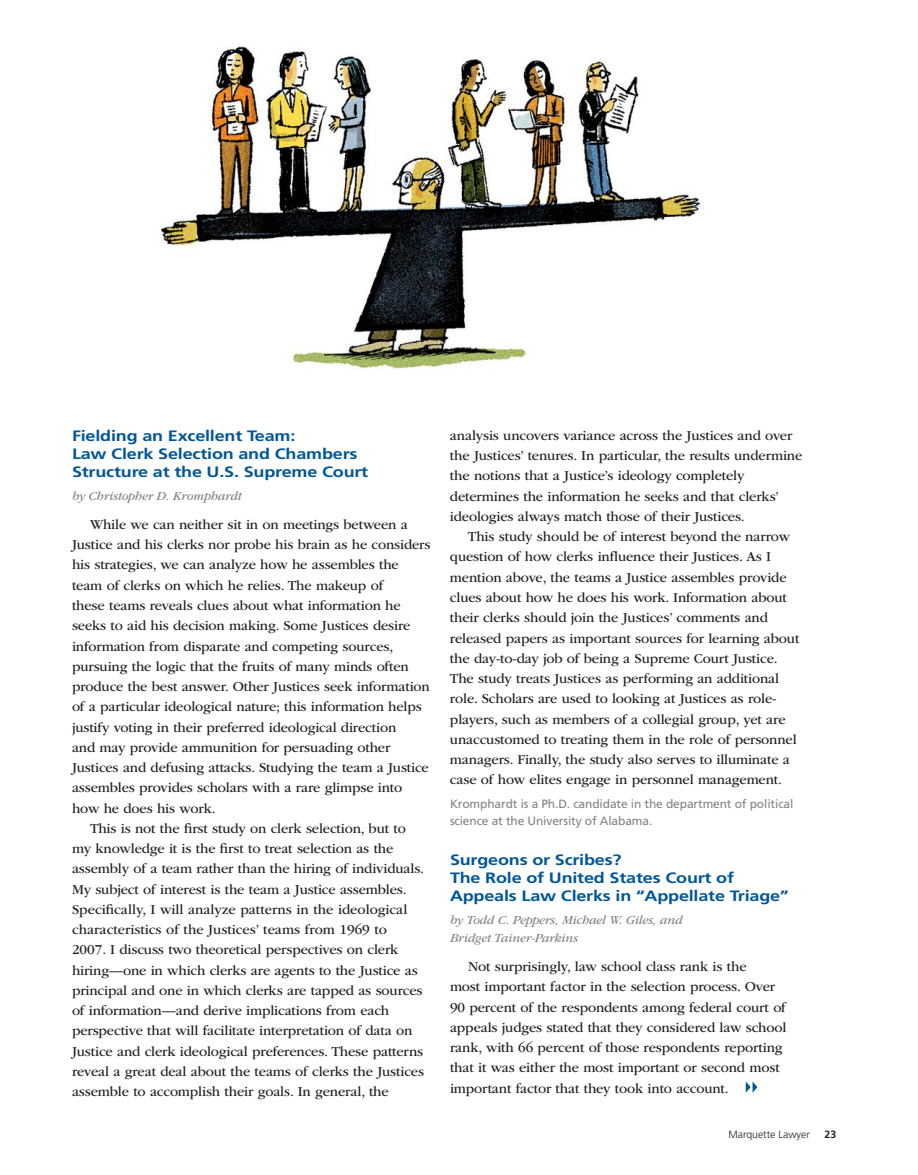
<style>
.page{position:relative;width:918px;height:1175px;background:#fff}
.page>*{position:absolute;margin:0;border:0;box-sizing:border-box;transform-origin:0 0}
.Subhead_F_11{font:700 15px/18px "Frutiger LT Std";letter-spacing:-.01em;color:#015698;scale:1.2 1}
.Body_GB{font:14.25px/20.2px "ITC Garamond Std";letter-spacing:-.01em;color:#231f20}
.by_line{font:italic 12.75px/18px "ITC Garamond Std";letter-spacing:-.01em;color:#808285}
.attribution_grey{font:12px/16.5px "Frutiger LT Std";letter-spacing:-.01em;color:#808285}
.Page_number_right{font:300 10.5px "Frutiger LT Std";color:#231f20}
.Page_number_right-2{font:700 10.5px "Frutiger LT Std";color:#231f20}
</style>
<div class="page">
<img style="left:160px;top:46px;width:541px;height:324px">
<svg style="left:746px;top:1081px;width:11px;height:11px"></svg>
<p class="Subhead_F_11" style="left:72px;top:427px;width:248px">Fielding an Excellent Team:<br>Law Clerk Selection and Chambers<br>Structure at the U.S. Supreme Court</p>
<p class="by_line" style="left:72px;top:487px;width:171px">by Christopher D. Kromphardt</p>
<p class="Body_GB" style="left:72px;top:514px;width:360px;text-indent:18px">While we can neither sit in on meetings between a Justice and his clerks nor probe his brain as he considers his strategies, we can analyze how he assembles the team of clerks on which he relies. The makeup of<br>these teams reveals clues about what information he seeks to aid his decision making. Some Justices desire information from disparate and competing sources, pursuing the logic that the fruits of many minds often produce the best answer. Other Justices seek information of a particular ideological nature; this information helps justify voting in their preferred ideological direction<br>and may provide ammunition for persuading other Justices and defusing attacks. Studying the team a Justice assembles provides scholars with a rare glimpse into how he does his work.</p>
<p class="Body_GB" style="left:72px;top:818px;width:354px;text-indent:18px">This is not the first study on clerk selection, but to my knowledge it is the first to treat selection as the assembly of a team rather than the hiring of individuals.<br>My subject of interest is the team a Justice assembles.<br>Specifically, I will analyze patterns in the ideological characteristics of the Justices’ teams from 1969 to 2007. I discuss two theoretical perspectives on clerk hiring—one in which clerks are agents to the Justice as principal and one in which clerks are tapped as sources of information—and derive implications from each perspective that will facilitate interpretation of data on Justice and clerk ideological preferences. These patterns reveal a great deal about the teams of clerks the Justices assemble to accomplish their goals. In general, the</p>
<p class="Body_GB" style="left:450px;top:425px;width:354px">analysis uncovers variance across the Justices and over the Justices’ tenures. In particular, the results undermine the notions that a Justice’s ideology completely determines the information he seeks and that clerks’ ideologies always match those of their Justices.</p>
<p class="Body_GB" style="left:450px;top:527px;width:351px;text-indent:18px">This study should be of interest beyond the narrow question of how clerks influence their Justices. As I mention above, the teams a Justice assembles provide clues about how he does his work. Information about their clerks should join the Justices’ comments and released papers as important sources for learning about the day-to-day job of being a Supreme Court Justice.<br>The study treats Justices as performing an additional role. Scholars are used to looking at Justices as role&shy;players, such as members of a collegial group, yet are unaccustomed to treating them in the role of personnel managers. Finally, the study also serves to illuminate a case of how elites engage in personnel management.</p>
<p class="attribution_grey" style="left:450px;top:796px;width:345px">Kromphardt is a Ph.D. candidate in the department of political science at the University of Alabama.</p>
<p class="Subhead_F_11" style="left:450px;top:851px;width:284px">Surgeons or Scribes?<br>The Role of United States Court of<br>Appeals Law Clerks in “Appellate Triage”</p>
<p class="by_line" style="left:450px;top:911px;width:234px">by Todd C. Peppers, Michael W. Giles, and<br>Bridget Tainer-Parkins</p>
<p class="Body_GB" style="left:450px;top:956px;width:338px;text-indent:18px">Not surprisingly, law school class rank is the<br>most important factor in the selection process. Over 90 percent of the respondents among federal court of appeals judges stated that they considered law school rank, with 66 percent of those respondents reporting that it was either the most important or second most important factor that they took into account.</p>
<p class="Page_number_right" style="left:729px;top:1128px;width:83px">Marquette Lawyer</p>
<p class="Page_number_right-2" style="left:825px;top:1128px;width:13px">23</p>
</div>
